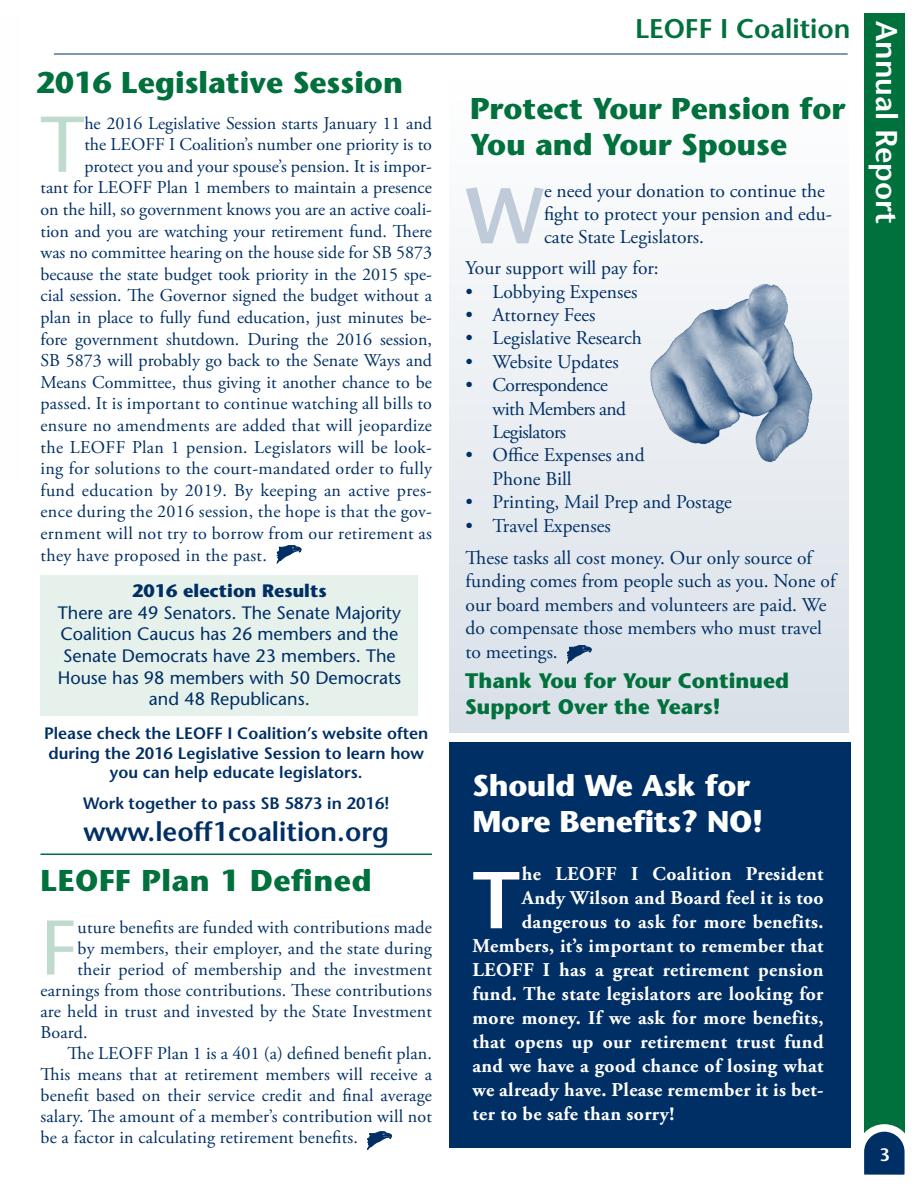
<style>
.page{position:relative;width:918px;height:1188px;background:#fff}
.page>*{position:absolute;margin:0;border:0;box-sizing:border-box;transform-origin:0 0}
.t1{font:600 80.4px "Stone Sans";color:#fff}
.t2{font:78.9px "Stone Sans";color:#bfdbce}
.t3{font:600 78.9px "Stone Sans";color:#bfcbd9}
.t4{font:77.1px "Stone Sans";color:#bfdbce}
.t5{font:700 30px/36px "Stone Sans";color:#00703c}
.t6{font:700 30px/36px "Stone Sans";letter-spacing:-.01em;color:#fff}
.t7{font:700 30px "Stone Sans";letter-spacing:.02em;color:#00703c}
.t8{font:600 30px "Stone Sans";color:#fff}
.t9{font:600 27px "Stone Sans";color:#002f65}
.t10{font:600 27px "Stone Sans";color:#00703c}
.t11{font:700 21px/25.2px "Stone Sans";color:#00703c}
.t12{font:19.5px/23.4px "Adobe Garamond Pro";color:#002f65}
.t13{font:700 19.5px "Adobe Garamond Pro";letter-spacing:.02em;color:#fff}
.t14{font:19.5px/23.4px "Adobe Garamond Pro";letter-spacing:-.03em;color:#002f65}
.t15{font:18px "Adobe Garamond Pro";letter-spacing:.01em;color:#002f65}
.t16{font:18px/21.6px "Stone Sans";color:#002f65;text-align:center}
.t17{font:700 18px "Stone Sans";color:#002f65}
.t18{font:600 18px "Stone Sans";color:#fff}
.t19{font:600 16.5px/19.8px "Stone Sans";color:#002f65;text-align:center}
</style>
<div class="page">
<div style="left:864px;top:14px;width:40px;height:1160px;background:#00703c"></div>
<hr style="left:54px;top:54px;width:794px;height:1px;background:#002f65">
<svg style="left:864px;top:1120px;width:41px;height:55px;background:#2e5c7b"></svg>
<div style="left:449px;top:742px;width:401px;height:406px;background:#002f65"></div>
<svg style="left:277px;top:545px;width:24px;height:18px"></svg>
<div style="left:449px;top:68px;width:400px;height:665px;background:linear-gradient(to bottom,#fff,#d8e0e8)"></div>
<svg style="left:567px;top:645px;width:24px;height:18px"></svg>
<img style="left:602px;top:250px;width:247px;height:236px">
<svg style="left:367px;top:1131px;width:25px;height:18px"></svg>
<hr style="left:40px;top:854px;width:392px;height:1px;background:#00703c">
<div style="left:40px;top:575px;width:378px;height:141px;background:#e6f1ec"></div>
<h3 class="t5" style="left:36px;top:64px;width:368px">2016 Legislative Session</h3>
<h2 class="t2" style="left:40px;top:96px;width:45px">T</h2>
<p class="t15" style="left:84px;top:112px;width:349px">he 2016 Legislative Session starts January 11 and</p>
<p class="t15" style="left:84px;top:134px;width:349px">the LEOFF I Coalition’s number one priority is to</p>
<p class="t15" style="left:84px;top:155px;width:349px">protect you and your spouse’s pension. It is impor-</p>
<p class="t15" style="left:41px;top:177px;width:393px">tant for LEOFF Plan 1 members to maintain a presence</p>
<p class="t15" style="left:41px;top:199px;width:393px">on the hill, so government knows you are an active coali-</p>
<p class="t15" style="left:41px;top:220px;width:393px">tion and you are watching your retirement fund. There</p>
<p class="t15" style="left:41px;top:242px;width:393px">was no committee hearing on the house side for SB 5873</p>
<p class="t15" style="left:41px;top:263px;width:393px">because the state budget took priority in the 2015 spe-</p>
<p class="t15" style="left:41px;top:285px;width:393px">cial session. The Governor signed the budget without a</p>
<p class="t15" style="left:41px;top:307px;width:393px">plan in place to fully fund education, just minutes be-</p>
<p class="t15" style="left:41px;top:328px;width:393px">fore government shutdown. During the 2016 session,</p>
<p class="t15" style="left:41px;top:350px;width:393px">SB 5873 will probably go back to the Senate Ways and</p>
<p class="t15" style="left:41px;top:371px;width:393px">Means Committee, thus giving it another chance to be</p>
<p class="t15" style="left:41px;top:393px;width:393px">passed. It is important to continue watching all bills to</p>
<p class="t15" style="left:41px;top:415px;width:393px">ensure no amendments are added that will jeopardize</p>
<p class="t15" style="left:41px;top:436px;width:393px">the LEOFF Plan 1 pension. Legislators will be look-</p>
<p class="t15" style="left:41px;top:458px;width:393px">ing for solutions to the court-mandated order to fully</p>
<p class="t15" style="left:41px;top:479px;width:393px">fund education by 2019. By keeping an active pres-</p>
<p class="t15" style="left:41px;top:501px;width:393px">ence during the 2016 session, the hope is that the gov-</p>
<p class="t15" style="left:41px;top:523px;width:393px">ernment will not try to borrow from our retirement as</p>
<p class="t15" style="left:41px;top:544px;width:228px">they have proposed in the past.</p>
<p class="t17" style="left:132px;top:580px;width:196px">2016 election Results</p>
<p class="t16" style="left:58px;top:602px;width:345px">There are 49 Senators. The Senate Majority Coalition Caucus has 26 members and the Senate Democrats have 23 members. The House has 98 members with 50 Democrats and 48 Republicans.</p>
<p class="t19" style="left:44px;top:723px;width:386px">Please check the LEOFF I Coalition’s website often during the 2016 Legislative Session to learn how you can help educate legislators.</p>
<p class="t19" style="left:83px;top:793px;width:308px">Work together to pass SB 5873 in 2016!</p>
<h3 class="t9" style="left:83px;top:815px;width:307px">www.leoff1coalition.org</h3>
<h3 class="t7" style="left:40px;top:861px;width:333px">LEOFF Plan 1 Defined</h3>
<h3 class="t4" style="left:40px;top:900px;width:39px">F</h3>
<p class="t15" style="left:78px;top:916px;width:356px">uture benefits are funded with contributions made</p>
<p class="t15" style="left:78px;top:937px;width:356px">by members, their employer, and the state during</p>
<p class="t15" style="left:78px;top:958px;width:356px">their period of membership and the investment</p>
<p class="t15" style="left:40px;top:979px;width:393px">earnings from those contributions. These contributions</p>
<p class="t15" style="left:40px;top:1000px;width:393px">are held in trust and invested by the State Investment</p>
<p class="t15" style="left:40px;top:1021px;width:49px">Board.</p>
<p class="t15" style="left:67px;top:1042px;width:366px">The LEOFF Plan 1 is a 401 (a) defined benefit plan.</p>
<p class="t15" style="left:40px;top:1063px;width:393px">This means that at retirement members will receive a</p>
<p class="t15" style="left:40px;top:1084px;width:393px">benefit based on their service credit and final average</p>
<p class="t15" style="left:40px;top:1105px;width:393px">salary. The amount of a member’s contribution will not</p>
<p class="t15" style="left:40px;top:1126px;width:319px">be a factor in calculating retirement benefits.</p>
<h3 class="t10" style="left:635px;top:12px;width:217px">LEOFF I Coalition</h3>
<h3 class="t8" style="left:905px;top:21px;width:204px;rotate:90deg">Annual Report</h3>
<h3 class="t5" style="left:470px;top:90px;width:377px">Protect Your Pension for<br>You and Your Spouse</h3>
<h2 class="t3" style="left:466px;top:167px;width:80px">W</h2>
<p class="t12" style="left:544px;top:179px;width:289px">e need your donation to continue the fight to protect your pension and edu&shy;cate State Legislators.</p>
<p class="t12" style="left:466px;top:257px;width:195px">Your support will pay for:</p>
<p class="t12" style="left:466px;top:280px;width:173px">• Lobbying Expenses</p>
<p class="t12" style="left:466px;top:304px;width:131px">• Attorney Fees</p>
<p class="t12" style="left:466px;top:327px;width:178px">• Legislative Research</p>
<p class="t12" style="left:466px;top:351px;width:155px">• Website Updates</p>
<p class="t14" style="left:493px;top:374px;width:135px;text-indent:-27px">• Correspondence with Members and<br>Legislators</p>
<p class="t12" style="left:493px;top:444px;width:154px;text-indent:-27px">• Office Expenses and<br>Phone Bill</p>
<p class="t12" style="left:466px;top:491px;width:268px">• Printing, Mail Prep and Postage</p>
<p class="t12" style="left:466px;top:510px;width:348px;line-height:32.4px">• Travel Expenses<br>These tasks all cost money. Our only source of</p>
<p class="t12" style="left:466px;top:570px;width:372px">funding comes from people such as you. None of our board members and volunteers are paid. We do compensate those members who must travel to meetings.</p>
<p class="t11" style="left:465px;top:668px;width:325px">Thank You for Your Continued<br>Support Over the Years!</p>
<h3 class="t6" style="left:472px;top:767px;width:292px">Should We Ask for<br>More Benefits? NO!</h3>
<h1 class="t1" style="left:472px;top:850px;width:49px">T</h1>
<p class="t13" style="left:522px;top:863px;width:303px">he LEOFF I Coalition President</p>
<p class="t13" style="left:522px;top:887px;width:303px">Andy Wilson and Board feel it is too</p>
<p class="t13" style="left:522px;top:911px;width:303px">dangerous to ask for more benefits.</p>
<p class="t13" style="left:472px;top:935px;width:353px">Members, it’s important to remember that</p>
<p class="t13" style="left:472px;top:959px;width:353px">LEOFF I has a great retirement pension</p>
<p class="t13" style="left:472px;top:983px;width:353px">fund. The state legislators are looking for</p>
<p class="t13" style="left:472px;top:1007px;width:352px">more money. If we ask for more benefits,</p>
<p class="t13" style="left:472px;top:1031px;width:353px">that opens up our retirement trust fund</p>
<p class="t13" style="left:472px;top:1055px;width:352px">and we have a good chance of losing what</p>
<p class="t13" style="left:472px;top:1079px;width:353px">we already have. Please remember it is bet-</p>
<p class="t13" style="left:472px;top:1103px;width:203px">ter to be safe than sorry!</p>
<p class="t18" style="left:880px;top:1143px;width:12px">3</p>
</div>
